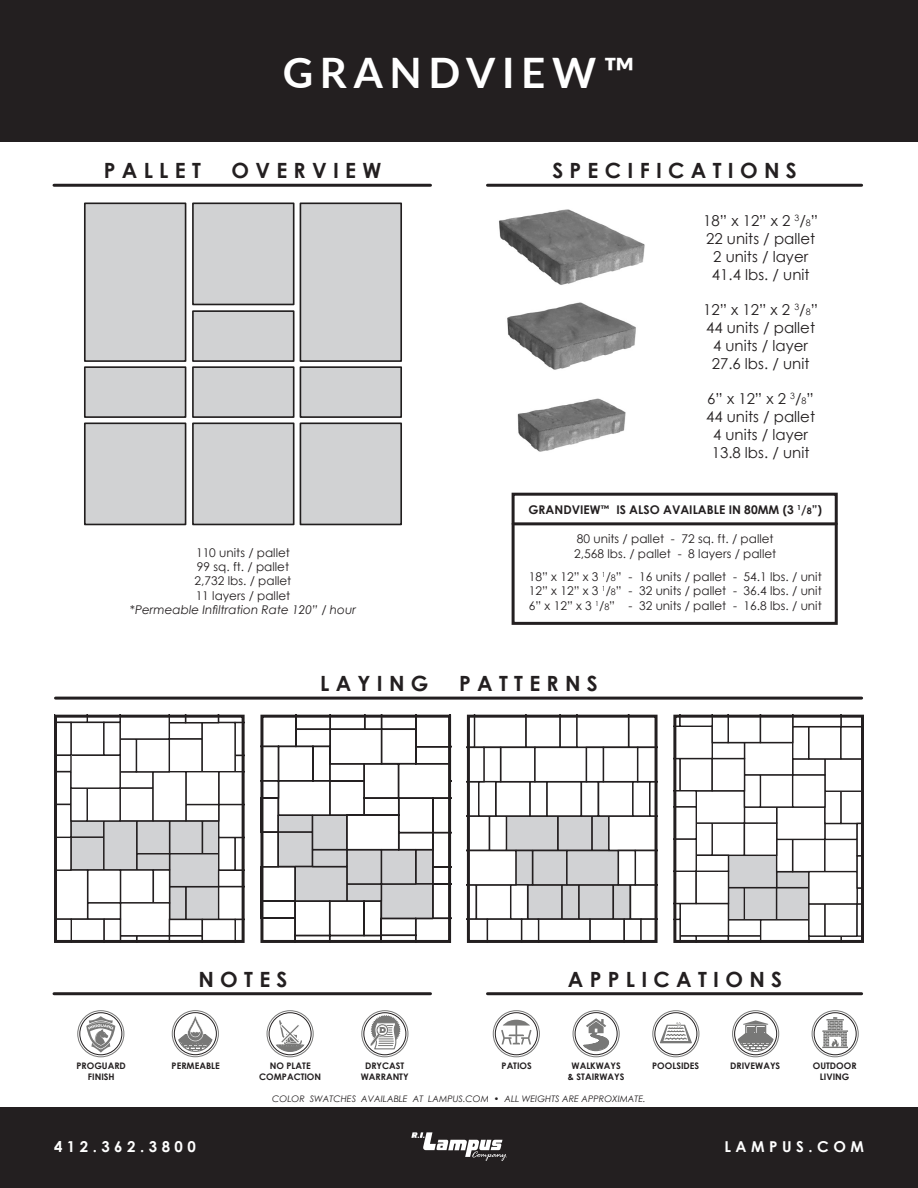
<style>
.page{position:relative;width:918px;height:1188px;background:#fff}
.page>*{position:absolute;margin:0;border:0;box-sizing:border-box;transform-origin:0 0}
.t1{font:700 42px "Lato";letter-spacing:.16em;color:#fff}
.t2{font:700 21px "Century Gothic";letter-spacing:.3em;color:#231f20}
.t3{font:15px "Century Gothic";color:#231f20}
.t4{font:700 15px "Century Gothic";letter-spacing:.3em;color:#fff}
.t5{font:12px "Century Gothic";color:#231f20}
.t6{font:700 12px "Century Gothic";color:#231f20}
.t7{font:italic 12px "Century Gothic";color:#231f20}
.t8{font:700 9px "Century Gothic";color:#231f20}
.t9{font:italic 9px "Century Gothic";color:#231f20}
.s1{font-size:9px}
.s2{font-family:"Lato"}
</style>
<div class="page">
<div style="left:0;top:1107px;width:918px;height:81px;background:#231f20"></div>
<div style="left:0;top:0;width:918px;height:142px;background:#231f20"></div>
<img style="left:499px;top:209px;width:146px;height:76px">
<img style="left:507px;top:302px;width:129px;height:68px">
<img style="left:517px;top:398px;width:109px;height:54px">
<svg style="left:58px;top:719px;width:183px;height:220px"></svg>
<div style="left:54px;top:715px;width:191px;height:228px;border:3px solid #231f20"></div>
<svg style="left:264px;top:719px;width:183px;height:220px"></svg>
<div style="left:260px;top:715px;width:191px;height:228px;border:3px solid #231f20"></div>
<svg style="left:471px;top:719px;width:183px;height:220px"></svg>
<div style="left:467px;top:715px;width:191px;height:228px;border:3px solid #231f20"></div>
<svg style="left:677px;top:719px;width:183px;height:220px"></svg>
<div style="left:673px;top:715px;width:191px;height:228px;border:3px solid #231f20"></div>
<hr style="left:54px;top:184px;width:376px;height:3px;background:#231f20">
<hr style="left:54px;top:992px;width:376px;height:3px;background:#231f20">
<hr style="left:488px;top:184px;width:374px;height:3px;background:#231f20">
<hr style="left:488px;top:992px;width:374px;height:3px;background:#231f20">
<hr style="left:56px;top:697px;width:806px;height:3px;background:#231f20">
<div style="left:85px;top:203px;width:101px;height:158px;background:#d1d2d3"></div>
<div style="left:84px;top:203px;width:102px;height:159px;border:2px solid #211e1e"></div>
<div style="left:300px;top:203px;width:101px;height:158px;background:#d1d2d3"></div>
<div style="left:300px;top:203px;width:102px;height:159px;border:2px solid #211e1e"></div>
<div style="left:85px;top:367px;width:101px;height:50px;background:#d1d2d3"></div>
<div style="left:84px;top:366px;width:102px;height:52px;border:2px solid #211e1e"></div>
<div style="left:192px;top:366px;width:103px;height:52px;background:#d1d2d3;border:2px solid #211e1e"></div>
<div style="left:300px;top:367px;width:101px;height:50px;background:#d1d2d3"></div>
<div style="left:300px;top:366px;width:102px;height:52px;border:2px solid #211e1e"></div>
<div style="left:85px;top:423px;width:101px;height:101px;background:#d1d2d3"></div>
<div style="left:84px;top:422px;width:102px;height:103px;border:2px solid #211e1e"></div>
<div style="left:193px;top:423px;width:101px;height:101px;background:#d1d2d3"></div>
<div style="left:192px;top:422px;width:103px;height:103px;border:2px solid #211e1e"></div>
<div style="left:192px;top:310px;width:103px;height:52px;background:#d1d2d3;border:2px solid #211e1e"></div>
<div style="left:193px;top:203px;width:101px;height:101px;background:#d1d2d3"></div>
<div style="left:192px;top:202px;width:103px;height:103px;border:2px solid #211e1e"></div>
<div style="left:300px;top:423px;width:101px;height:101px;background:#d1d2d3"></div>
<div style="left:300px;top:422px;width:102px;height:103px;border:2px solid #211e1e"></div>
<svg style="left:411px;top:1132px;width:96px;height:29px"></svg>
<div style="left:361px;top:1010px;width:47px;height:47px;border:1px solid #787877;border-radius:50%"></div>
<div style="left:363px;top:1012px;width:43px;height:43px;border:1px solid #231f20;border-radius:50%"></div>
<svg style="left:369px;top:1016px;width:31px;height:34px"></svg>
<div style="left:267px;top:1010px;width:47px;height:47px;border:1px solid #787877;border-radius:50%"></div>
<div style="left:269px;top:1012px;width:43px;height:43px;border:1px solid #231f20;border-radius:50%"></div>
<svg style="left:276px;top:1020px;width:29px;height:32px"></svg>
<div style="left:77px;top:1010px;width:47px;height:47px;border:1px solid #787877;border-radius:50%"></div>
<div style="left:79px;top:1012px;width:43px;height:43px;border:1px solid #231f20;border-radius:50%"></div>
<svg style="left:86px;top:1016px;width:29px;height:37px"></svg>
<div style="left:172px;top:1010px;width:47px;height:47px;border:1px solid #787877;border-radius:50%"></div>
<div style="left:174px;top:1012px;width:43px;height:43px;border:1px solid #231f20;border-radius:50%"></div>
<svg style="left:178px;top:1016px;width:35px;height:36px"></svg>
<div style="left:652px;top:1010px;width:47px;height:47px;border:1px solid #787877;border-radius:50%"></div>
<div style="left:654px;top:1012px;width:43px;height:43px;border:1px solid #231f20;border-radius:50%"></div>
<svg style="left:660px;top:1022px;width:32px;height:21px"></svg>
<div style="left:732px;top:1010px;width:47px;height:47px;border:1px solid #787877;border-radius:50%"></div>
<div style="left:734px;top:1012px;width:43px;height:43px;border:1px solid #231f20;border-radius:50%"></div>
<svg style="left:738px;top:1020px;width:36px;height:32px"></svg>
<div style="left:812px;top:1010px;width:47px;height:47px;border:1px solid #787877;border-radius:50%"></div>
<div style="left:814px;top:1012px;width:43px;height:43px;border:1px solid #231f20;border-radius:50%"></div>
<svg style="left:822px;top:1017px;width:26px;height:31px"></svg>
<div style="left:573px;top:1010px;width:47px;height:47px;border:1px solid #787877;border-radius:50%"></div>
<div style="left:575px;top:1012px;width:43px;height:43px;border:1px solid #231f20;border-radius:50%"></div>
<svg style="left:583px;top:1018px;width:26px;height:34px"></svg>
<div style="left:493px;top:1010px;width:47px;height:47px;border:1px solid #787877;border-radius:50%"></div>
<div style="left:495px;top:1012px;width:43px;height:43px;border:1px solid #231f20;border-radius:50%"></div>
<svg style="left:501px;top:1020px;width:31px;height:24px"></svg>
<div style="left:512px;top:493px;width:326px;height:132px;border:3px solid #231f20"></div>
<hr style="left:513px;top:522px;width:323px;height:3px;background:#231f20">
<p class="t1" style="left:283px;top:42px;width:354px">GRANDVIEW™</p>
<p class="t2" style="left:104px;top:157px;width:99px">PALLET</p>
<p class="t2" style="left:232px;top:157px;width:151px">OVERVIEW</p>
<p class="t2" style="left:552px;top:157px;width:246px">SPECIFICATIONS</p>
<p class="t5" style="left:196px;top:545px;width:95px">110 units / pallet</p>
<p class="t5" style="left:197px;top:559px;width:94px">99 sq. ft. / pallet</p>
<p class="t5" style="left:195px;top:574px;width:98px">2,732 lbs. / pallet</p>
<p class="t5" style="left:196px;top:588px;width:96px">11 layers / pallet</p>
<p class="t7" style="left:130px;top:603px;width:228px">*Permeable Infiltration Rate 120” / hour</p>
<p class="t3" style="left:703px;top:211px;width:116px">18” x 12” x 2 <sup>3</sup>/<span class="s1">8</span>”</p>
<p class="t3" style="left:706px;top:229px;width:111px">22 units / pallet</p>
<p class="t3" style="left:713px;top:247px;width:97px">2 units / layer</p>
<p class="t3" style="left:712px;top:265px;width:99px">41.4 lbs. / unit</p>
<p class="t3" style="left:703px;top:300px;width:116px">12” x 12” x 2 <sup>3</sup>/<span class="s1">8</span>”</p>
<p class="t3" style="left:706px;top:318px;width:111px">44 units / pallet</p>
<p class="t3" style="left:713px;top:336px;width:97px">4 units / layer</p>
<p class="t3" style="left:712px;top:354px;width:99px">27.6 lbs. / unit</p>
<p class="t3" style="left:707px;top:389px;width:108px">6” x 12” x 2 <sup>3</sup>/<span class="s1">8</span>”</p>
<p class="t3" style="left:706px;top:407px;width:111px">44 units / pallet</p>
<p class="t3" style="left:713px;top:425px;width:97px">4 units / layer</p>
<p class="t3" style="left:712px;top:443px;width:99px">13.8 lbs. / unit</p>
<p class="t6" style="left:529px;top:502px;width:295px">GRANDVIEW<span class="s2">™</span> IS ALSO AVAILABLE IN 80MM (3 <sup>1</sup>/<span class="s1">8</span>”)</p>
<p class="t5" style="left:577px;top:531px;width:198px">80 units / pallet - 72 sq. ft. / pallet</p>
<p class="t5" style="left:574px;top:546px;width:204px">2,568 lbs. / pallet - 8 layers / pallet</p>
<p class="t5" style="left:529px;top:569px;width:294px">18” x 12” x 3 <sup>1</sup>/<span class="s1">8</span>” - 16 units / pallet - 54.1 lbs. / unit</p>
<p class="t5" style="left:529px;top:584px;width:294px">12” x 12” x 3 <sup>1</sup>/<span class="s1">8</span>” - 32 units / pallet - 36.4 lbs. / unit</p>
<p class="t5" style="left:529px;top:598px;width:294px">6” x 12” x 3 <sup>1</sup>/<span class="s1">8</span>” - 32 units / pallet - 16.8 lbs. / unit</p>
<p class="t2" style="left:320px;top:670px;width:110px">LAYING</p>
<p class="t2" style="left:459px;top:670px;width:140px">PATTERNS</p>
<p class="t8" style="left:77px;top:1060px;width:51px">PROGUARD</p>
<p class="t8" style="left:88px;top:1071px;width:28px">FINISH</p>
<p class="t2" style="left:198px;top:966px;width:91px">NOTES</p>
<p class="t2" style="left:568px;top:966px;width:216px">APPLICATIONS</p>
<p class="t8" style="left:172px;top:1060px;width:50px">PERMEABLE</p>
<p class="t8" style="left:502px;top:1060px;width:32px">PATIOS</p>
<p class="t8" style="left:572px;top:1060px;width:51px">WALKWAYS</p>
<p class="t8" style="left:652px;top:1060px;width:48px">POOLSIDES</p>
<p class="t8" style="left:568px;top:1071px;width:58px">&amp; STAIRWAYS</p>
<p class="t8" style="left:270px;top:1060px;width:42px">NO PLATE</p>
<p class="t8" style="left:259px;top:1071px;width:63px">COMPACTION</p>
<p class="t9" style="left:272px;top:1093px;width:375px">COLOR SWATCHES AVAILABLE AT LAMPUS.COM • ALL WEIGHTS ARE APPROXIMATE.</p>
<p class="t8" style="left:365px;top:1060px;width:41px">DRYCAST</p>
<p class="t8" style="left:361px;top:1071px;width:49px">WARRANTY</p>
<p class="t8" style="left:730px;top:1060px;width:52px">DRIVEWAYS</p>
<p class="t8" style="left:813px;top:1060px;width:45px">OUTDOOR</p>
<p class="t8" style="left:820px;top:1071px;width:31px">LIVING</p>
<p class="t4" style="left:54px;top:1137px;width:143px">412.362.3800</p>
<p class="t4" style="left:725px;top:1137px;width:141px">LAMPUS.COM</p>
</div>
